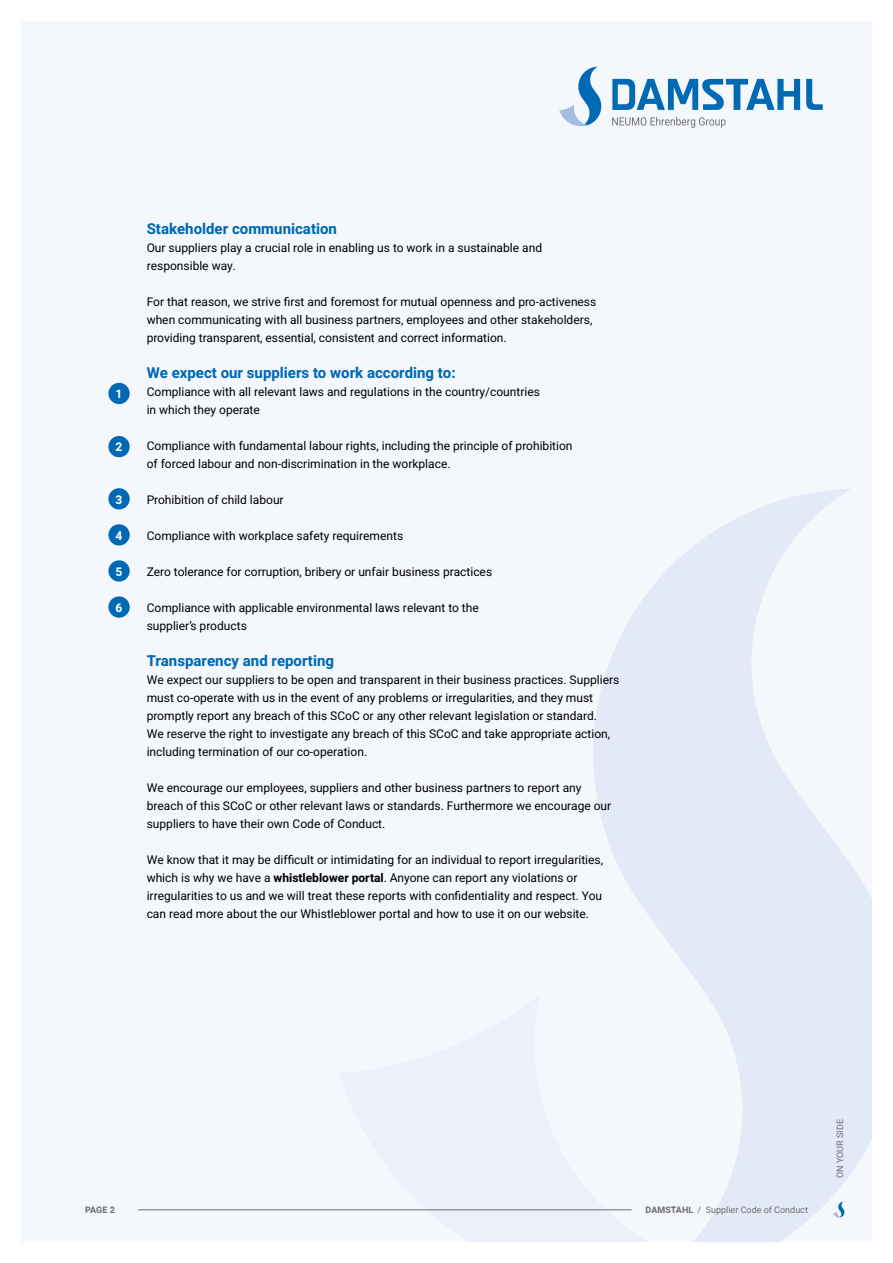
<style>
.page{position:relative;width:893px;height:1263px;background:#fff}
.page>*{position:absolute;margin:0;border:0;box-sizing:border-box;transform-origin:0 0}
.t1{font:700 15px "Heebo";color:#0069b4}
.t2{font:12px/18px "Heebo";color:#000}
.t3{font:700 12px "Heebo";color:#fff}
.t4{font:9px "Heebo";color:#706f6f}
.t5{font:700 9px "Heebo";color:#706f6f}
.s1{font-weight:700}
</style>
<div class="page">
<div style="left:21px;top:21px;width:851px;height:1221px;background:#f4f7fc"></div>
<svg style="left:593px;top:489px;width:279px;height:753px;fill:#e3e9f7"></svg>
<svg style="left:339px;top:994px;width:385px;height:248px"></svg>
<hr style="left:138px;top:1209px;width:493px;height:1px;background:#706f6f">
<svg style="left:833px;top:1201px;width:12px;height:16px"></svg>
<svg style="left:806px;top:79px;width:17px;height:31px"></svg>
<svg style="left:612px;top:79px;width:188px;height:31px"></svg>
<svg style="left:612px;top:117px;width:114px;height:11px"></svg>
<svg style="left:559px;top:67px;width:43px;height:60px"></svg>
<div style="left:108px;top:383px;width:22px;height:21px;background:#0069b4;border-radius:50%"></div>
<div style="left:108px;top:436px;width:22px;height:21px;background:#0069b4;border-radius:50%"></div>
<div style="left:108px;top:488px;width:22px;height:21px;background:#0069b4;border-radius:50%"></div>
<div style="left:108px;top:524px;width:22px;height:21px;background:#0069b4;border-radius:50%"></div>
<div style="left:108px;top:560px;width:22px;height:22px;background:#0069b4;border-radius:50%"></div>
<div style="left:108px;top:596px;width:22px;height:22px;background:#0069b4;border-radius:50%"></div>
<p class="t3" style="left:115px;top:386px;width:8px">1</p>
<p class="t3" style="left:115px;top:439px;width:8px">2</p>
<p class="t3" style="left:115px;top:491px;width:8px">3</p>
<p class="t3" style="left:115px;top:527px;width:8px">4</p>
<p class="t3" style="left:115px;top:563px;width:8px">5</p>
<p class="t3" style="left:115px;top:599px;width:8px">6</p>
<p class="t1" style="left:147px;top:218px;width:192px">Stakeholder communication</p>
<p class="t2" style="left:147px;top:239px;width:397px">Our suppliers play a crucial role in enabling us to work in a sustainable and responsible way.</p>
<p class="t2" style="left:147px;top:293px;width:451px">For that reason, we strive first and foremost for mutual openness and pro-activeness when communicating with all business partners, employees and other stakeholders, providing transparent, essential, consistent and correct information.</p>
<p class="t1" style="left:147px;top:362px;width:310px">We expect our suppliers to work according to:</p>
<p class="t2" style="left:147px;top:383px;width:395px">Compliance with all relevant laws and regulations in the country/countries in which they operate</p>
<p class="t2" style="left:147px;top:437px;width:427px">Compliance with fundamental labour rights, including the principle of prohibition of forced labour and non-discrimination in the workplace.</p>
<p class="t2" style="left:147px;top:491px;width:138px">Prohibition of child labour</p>
<p class="t2" style="left:147px;top:527px;width:258px">Compliance with workplace safety requirements</p>
<p class="t2" style="left:147px;top:563px;width:347px">Zero tolerance for corruption, bribery or unfair business practices</p>
<p class="t2" style="left:147px;top:599px;width:334px">Compliance with applicable environmental laws relevant to the supplier’s products</p>
<p class="t1" style="left:147px;top:650px;width:189px">Transparency and reporting</p>
<p class="t2" style="left:147px;top:671px;width:474px">We expect our suppliers to be open and transparent in their business practices. Suppliers must co-operate with us in the event of any problems or irregularities, and they must promptly report any breach of this SCoC or any other relevant legislation or standard.<br>We reserve the right to investigate any breach of this SCoC and take appropriate action, including termination of our co-operation.</p>
<p class="t2" style="left:147px;top:779px;width:466px">We encourage our employees, suppliers and other business partners to report any breach of this SCoC or other relevant laws or standards. Furthermore we encourage our suppliers to have their own Code of Conduct.</p>
<p class="t2" style="left:147px;top:851px;width:458px">We know that it may be difficult or intimidating for an individual to report irregularities, which is why we have a <span class="s1">whistleblower portal</span>. Anyone can report any violations or irregularities to us and we will treat these reports with confidentiality and respect. You can read more about the our Whistleblower portal and how to use it on our website.</p>
<p class="t5" style="left:85px;top:1204px;width:31px">PAGE 2</p>
<p class="t4" style="left:645px;top:1203px;width:164px"><span class="s1">DAMSTAHL</span> / Supplier Code of Conduct</p>
<p class="t4" style="left:834px;top:1178px;width:60px;rotate:-90deg">ON YOUR SIDE</p>
</div>
